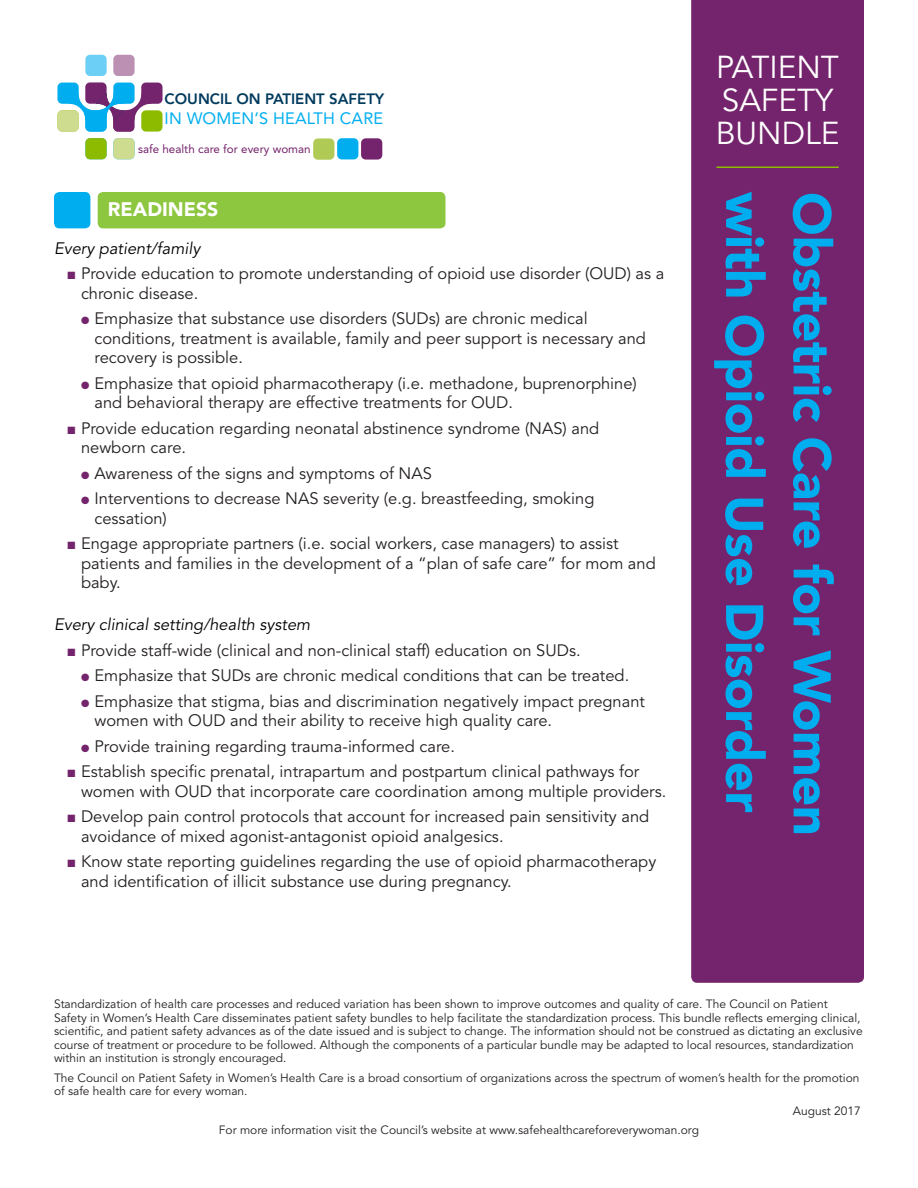
<style>
.page{position:relative;width:918px;height:1188px;background:#fff}
.page>*{position:absolute;margin:0;border:0;box-sizing:border-box;transform-origin:0 0}
.Headline{font:900 52.5px "Avenir";letter-spacing:-.01em;color:#00aeef}
.Bundle{font:31.5px/33px "Avenir";color:#fff}
.Subhead_Reverse{font:900 19.5px "Avenir";color:#fff}
.t1{font:16.5px/19.5px "Avenir";color:#231f20}
.Body_Italic{font:italic 16.5px "Avenir";color:#000}
.t2{font:16.35px "Avenir";letter-spacing:.01em;color:#00aeef}
.t3{font:800 15px "Avenir";color:#003a5d}
.Subtext{font:12px/13.5px "Avenir";color:#231f20}
.t4{font:11.7px "Avenir";color:#74246c}
.s1{color:#74246c}
</style>
<div class="page">
<div style="left:54px;top:192px;width:36px;height:36px;background:#00aeef;border-radius:5px"></div>
<div style="left:98px;top:192px;width:348px;height:36px;background:#8dc63f;border-radius:5px"></div>
<svg style="left:113px;top:55px;width:22px;height:21px"></svg>
<svg style="left:85px;top:55px;width:22px;height:21px"></svg>
<svg style="left:113px;top:138px;width:22px;height:21px"></svg>
<svg style="left:85px;top:138px;width:22px;height:21px"></svg>
<svg style="left:57px;top:82px;width:106px;height:50px"></svg>
<svg style="left:313px;top:138px;width:69px;height:22px;background:#789ba0"></svg>
<div style="left:691px;top:0;width:173px;height:983px;background:#74246c"></div>
<hr style="left:716px;top:166px;width:123px;height:2px;background:#8dbb00">
<p class="t3" style="left:165px;top:90px;width:221px">COUNCIL ON PATIENT SAFETY</p>
<p class="t2" style="left:165px;top:109px;width:220px">IN WOMEN’S HEALTH CARE</p>
<p class="t4" style="left:138px;top:142px;width:174px">safe health care for every woman</p>
<p class="Subhead_Reverse" style="left:108px;top:198px;width:112px">READINESS</p>
<p class="Body_Italic" style="left:54px;top:239px;width:148px">Every patient/family</p>
<p class="t1" style="left:81px;top:264px;width:585px;text-indent:-14px"><span class="s1">■</span> Provide education to promote understanding of opioid use disorder (OUD) as a chronic disease.</p>
<p class="t1" style="left:94px;top:309px;width:553px;text-indent:-14px"><span class="s1">●</span> Emphasize that substance use disorders (SUDs) are chronic medical conditions, treatment is available, family and peer support is necessary and recovery is possible.</p>
<p class="t1" style="left:94px;top:374px;width:544px;text-indent:-14px"><span class="s1">●</span> Emphasize that opioid pharmacotherapy (i.e. methadone, buprenorphine) and behavioral therapy are effective treatments for OUD.</p>
<p class="t1" style="left:81px;top:419px;width:520px;text-indent:-14px"><span class="s1">■</span> Provide education regarding neonatal abstinence syndrome (NAS) and newborn care.</p>
<p class="t1" style="left:81px;top:464px;width:352px"><span class="s1">●</span> Awareness of the signs and symptoms of NAS</p>
<p class="t1" style="left:94px;top:489px;width:502px;text-indent:-14px"><span class="s1">●</span> Interventions to decrease NAS severity (e.g. breastfeeding, smoking cessation)</p>
<p class="t1" style="left:81px;top:534px;width:576px;text-indent:-14px"><span class="s1">■</span> Engage appropriate partners (i.e. social workers, case managers) to assist patients and families in the development of a “plan of safe care” for mom and baby.</p>
<p class="Body_Italic" style="left:54px;top:615px;width:258px">Every clinical setting/health system</p>
<p class="t1" style="left:68px;top:641px;width:515px"><span class="s1">■</span> Provide staff-wide (clinical and non-clinical staff) education on SUDs.</p>
<p class="t1" style="left:81px;top:666px;width:550px"><span class="s1">●</span> Emphasize that SUDs are chronic medical conditions that can be treated.</p>
<p class="t1" style="left:94px;top:692px;width:552px;text-indent:-14px"><span class="s1">●</span> Emphasize that stigma, bias and discrimination negatively impact pregnant women with OUD and their ability to receive high quality care.</p>
<p class="t1" style="left:81px;top:737px;width:375px"><span class="s1">●</span> Provide training regarding trauma-informed care.</p>
<p class="t1" style="left:81px;top:762px;width:587px;text-indent:-14px"><span class="s1">■</span> Establish specific prenatal, intrapartum and postpartum clinical pathways for women with OUD that incorporate care coordination among multiple providers.</p>
<p class="t1" style="left:81px;top:807px;width:570px;text-indent:-14px"><span class="s1">■</span> Develop pain control protocols that account for increased pain sensitivity and avoidance of mixed agonist-antagonist opioid analgesics.</p>
<p class="t1" style="left:81px;top:852px;width:577px;text-indent:-14px"><span class="s1">■</span> Know state reporting guidelines regarding the use of opioid pharmacotherapy and identification of illicit substance use during pregnancy.</p>
<p class="Bundle" style="left:716px;top:52px;width:125px">PATIENT<br>SAFETY<br>BUNDLE</p>
<p class="Headline" style="left:776px;top:192px;width:622px;rotate:90deg">with Opioid Use Disorder</p>
<p class="Headline" style="left:844px;top:192px;width:645px;rotate:90deg">Obstetric Care for Women</p>
<p class="Subtext" style="left:54px;top:998px;width:810px">Standardization of health care processes and reduced variation has been shown to improve outcomes and quality of care. The Council on Patient Safety in Women’s Health Care disseminates patient safety bundles to help facilitate the standardization process. This bundle reflects emerging clinical, scientific, and patient safety advances as of the date issued and is subject to change. The information should not be construed as dictating an exclusive course of treatment or procedure to be followed. Although the components of a particular bundle may be adapted to local resources, standardization within an institution is strongly encouraged.</p>
<p class="Subtext" style="left:54px;top:1071px;width:807px">The Council on Patient Safety in Women’s Health Care is a broad consortium of organizations across the spectrum of women’s health for the promotion of safe health care for every woman.</p>
<p class="Subtext" style="left:793px;top:1104px;width:70px">August 2017</p>
<p class="Subtext" style="left:219px;top:1124px;width:482px">For more information visit the Council’s website at www.safehealthcareforeverywoman.org</p>
</div>
